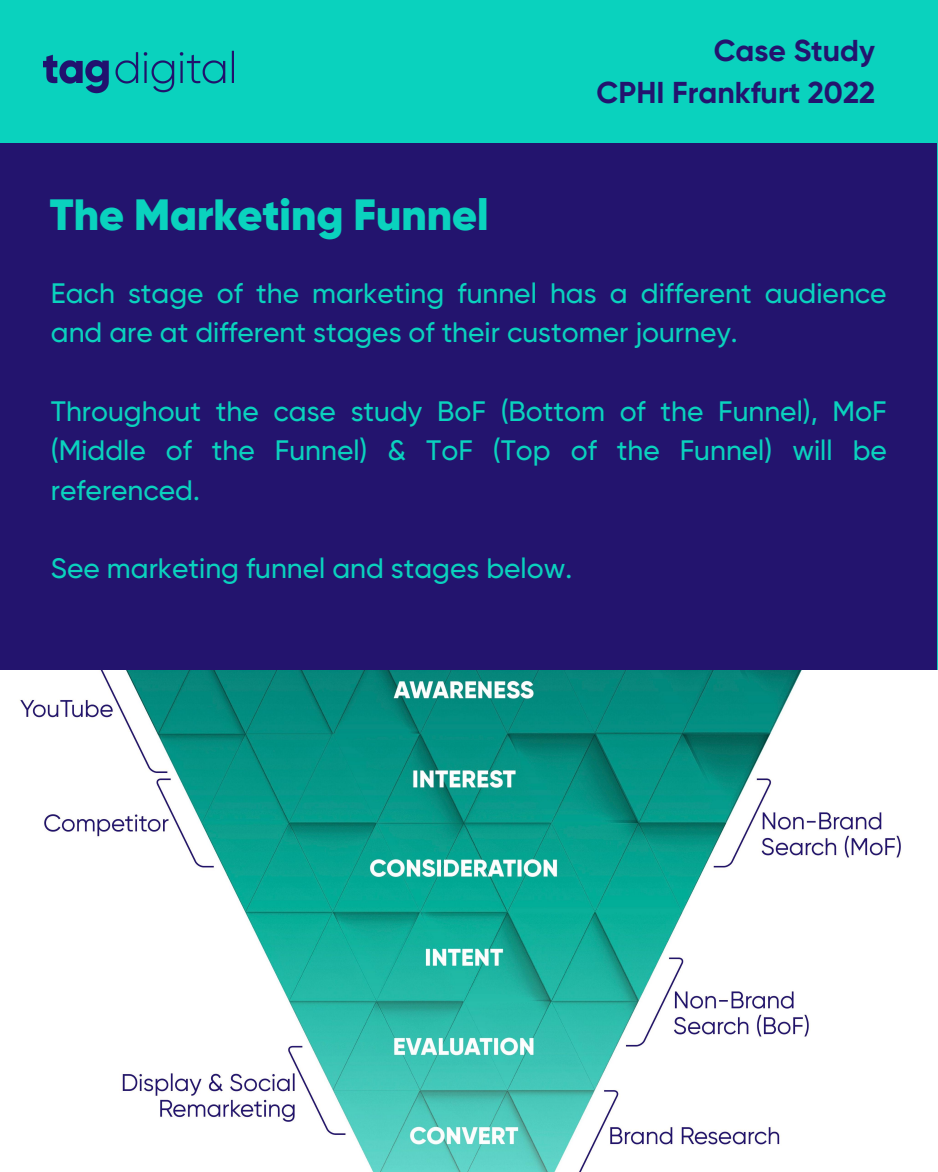
<style>
.page{position:relative;width:938px;height:1172px;background:#0ad2be}
.page>*{position:absolute;margin:0;border:0;box-sizing:border-box;transform-origin:0 0}
.t1{font:900 43.75px "Gilroy";color:#0ad2be}
.t2{font:700 30.19px/42.2px "Gilroy";color:#23146e;text-align:right}
.t3{font:500 28.12px/39.4px "Gilroy";color:#0ad2be}
</style>
<div class="page">
<div style="left:0;top:143px;width:936px;height:531px;background:#23146e"></div>
<img style="left:0;top:670px;width:938px;height:502px">
<img style="left:43px;top:50px;width:191px;height:43px">
<h1 class="t1" style="left:50px;top:188px;width:440px">The Marketing Funnel</h1>
<p class="t2" style="left:596px;top:30px;width:280px">Case Study<br>CPHI Frankfurt 2022</p>
<p class="t3" style="left:51px;top:274px;width:837px">Each stage of the marketing funnel has a different audience and are at different stages of their customer journey.</p>
<p class="t3" style="left:51px;top:392px;width:837px;text-align:justify">Throughout the case study BoF (Bottom of the Funnel), MoF (Middle of the Funnel) &amp; ToF (Top of the Funnel) will be referenced.</p>
<p class="t3" style="left:51px;top:549px;width:523px">See marketing funnel and stages below.</p>
</div>
